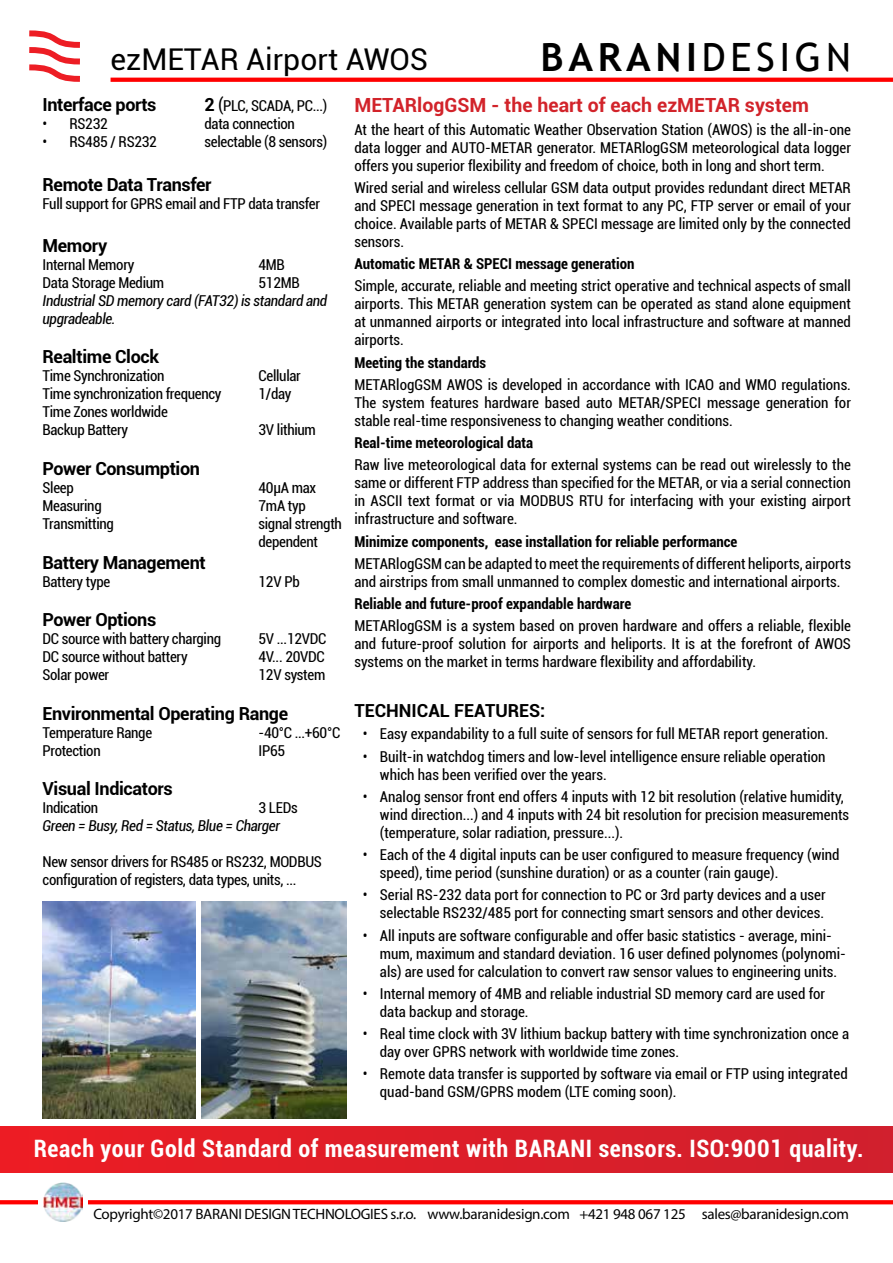
<style>
.page{position:relative;width:893px;height:1263px;background:#fff}
.page>*{position:absolute;margin:0;border:0;box-sizing:border-box;transform-origin:0 0}
.t1{font:700 39px "Trebuchet MS";letter-spacing:.12em;color:#000}
.t2{font:30px "Roboto";color:#000}
.t3{font:700 condensed 24px "Roboto";letter-spacing:.025em;color:#fff}
.t4{font:700 19.5px "Roboto";color:#d2232a}
.t5{font:700 18px "Roboto";letter-spacing:-.02em;color:#000}
.t6{font:700 18px "Roboto";color:#000}
.t7{font:condensed 15px/18px "Roboto";color:#000}
.t8{font:condensed 15px/18px "Roboto";letter-spacing:-.02em;color:#000}
.t9{font:700 condensed 15px "Roboto";color:#000}
.t10{font:15px "Myriad Pro";letter-spacing:-.02em;color:#000}
.t11{font:italic condensed 15px/18px "Roboto";letter-spacing:-.02em;color:#000}
.s1{font-weight:400}
.s2{font-weight:700;font-stretch:normal;font-size:18px}
.s3{font-size:18px}
</style>
<div class="page">
<svg style="left:111px;top:78px;width:782px;height:4px;background:#ff0808"></svg>
<svg style="left:0;top:1200px;width:893px;height:4px;background:#ff0a0a"></svg>
<div style="left:38px;top:1182px;width:49px;height:39px;background:#fff"></div>
<img style="left:44px;top:1182px;width:38px;height:39px">
<svg style="left:29px;top:30px;width:51px;height:52px"></svg>
<div style="left:0;top:1127px;width:893px;height:45px;background:linear-gradient(to right,#ec1d24,#d0202d)"></div>
<img style="left:43px;top:901px;width:152px;height:217px">
<img style="left:202px;top:901px;width:144px;height:217px">
<h2 class="t2" style="left:111px;top:38px;width:319px">ezMETAR Airport AWOS</h2>
<h1 class="t1" style="left:540px;top:32px;width:312px">BARANI<span class="s1">DESIGN</span></h1>
<p class="t5" style="left:43px;top:92px;width:116px">Interface ports</p>
<p class="t8" style="left:204px;top:96px;width:124px"><span class="s2">2</span> <span class="s3">(</span>PLC, SCADA, PC...)</p>
<p class="t7" style="left:43px;top:114px;width:67px">• RS232</p>
<p class="t8" style="left:205px;top:114px;width:92px">data connection</p>
<p class="t8" style="left:43px;top:132px;width:116px">• RS485 / RS232</p>
<p class="t8" style="left:205px;top:132px;width:124px">selectable (8 sensors)</p>
<p class="t5" style="left:43px;top:171px;width:170px">Remote Data Transfer</p>
<p class="t8" style="left:43px;top:194px;width:279px">Full support for GPRS email and FTP data transfer</p>
<p class="t5" style="left:43px;top:233px;width:66px">Memory</p>
<p class="t8" style="left:43px;top:255px;width:93px">Internal Memory</p>
<p class="t7" style="left:259px;top:255px;width:28px">4MB</p>
<p class="t8" style="left:43px;top:273px;width:123px">Data Storage Medium</p>
<p class="t7" style="left:259px;top:273px;width:43px">512MB</p>
<p class="t11" style="left:43px;top:291px;width:286px">Industrial SD memory card (FAT32) is standard and upgradeable.</p>
<p class="t5" style="left:43px;top:344px;width:118px">Realtime Clock</p>
<p class="t8" style="left:43px;top:366px;width:123px">Time Synchronization</p>
<p class="t8" style="left:259px;top:366px;width:44px">Cellular</p>
<p class="t8" style="left:43px;top:384px;width:181px">Time synchronization frequency</p>
<p class="t7" style="left:259px;top:384px;width:34px">1/day</p>
<p class="t8" style="left:43px;top:402px;width:127px">Time Zones worldwide<br>Backup Battery</p>
<p class="t8" style="left:259px;top:420px;width:59px">3V lithium</p>
<p class="t5" style="left:43px;top:456px;width:159px">Power Consumption</p>
<p class="t7" style="left:43px;top:478px;width:33px">Sleep</p>
<p class="t7" style="left:259px;top:478px;width:59px">40μA max</p>
<p class="t8" style="left:43px;top:496px;width:61px">Measuring</p>
<p class="t7" style="left:259px;top:496px;width:49px">7mA typ</p>
<p class="t8" style="left:43px;top:514px;width:73px">Transmitting</p>
<p class="t8" style="left:259px;top:514px;width:85px">signal strength dependent</p>
<p class="t5" style="left:43px;top:549px;width:165px">Battery Management</p>
<p class="t8" style="left:43px;top:572px;width:69px">Battery type</p>
<p class="t7" style="left:259px;top:572px;width:43px">12V Pb</p>
<p class="t5" style="left:43px;top:607px;width:115px">Power Options</p>
<p class="t8" style="left:43px;top:629px;width:180px">DC source with battery charging</p>
<p class="t7" style="left:259px;top:629px;width:70px">5V ...12VDC</p>
<p class="t8" style="left:43px;top:647px;width:147px">DC source without battery</p>
<p class="t7" style="left:259px;top:647px;width:68px">4V... 20VDC</p>
<p class="t8" style="left:43px;top:665px;width:68px">Solar power</p>
<p class="t8" style="left:259px;top:665px;width:68px">12V system</p>
<p class="t5" style="left:43px;top:701px;width:247px">Environmental Operating Range</p>
<p class="t8" style="left:43px;top:723px;width:111px">Temperature Range</p>
<p class="t7" style="left:259px;top:723px;width:83px">-40°C ...+60°C</p>
<p class="t8" style="left:43px;top:741px;width:60px">Protection</p>
<p class="t7" style="left:259px;top:741px;width:28px">IP65</p>
<p class="t5" style="left:43px;top:776px;width:132px">Visual I ndicators</p>
<p class="t8" style="left:43px;top:798px;width:57px">Indication</p>
<p class="t7" style="left:259px;top:798px;width:41px">3 LEDs</p>
<p class="t11" style="left:43px;top:816px;width:239px">Green = Busy, Red = Status, Blue = Charger</p>
<p class="t8" style="left:43px;top:852px;width:281px">New sensor drivers for RS485 or RS232, MODBUS configuration of registers, data types, units, ...</p>
<h3 class="t4" style="left:354px;top:92px;width:456px">METARlogGSM - the heart of each ezMETAR system</h3>
<p class="t7" style="left:354px;top:120px;width:498px;text-align:justify">At the heart of this Automatic Weather Observation Station (AWOS) is the all-in-one data logger and AUTO-METAR generator. METARlogGSM meteorological data logger offers you superior flexibility and freedom of choice, both in long and short term.</p>
<p class="t7" style="left:354px;top:178px;width:498px;text-align:justify">Wired serial and wireless cellular GSM data output provides redundant direct METAR and SPECI message generation in text format to any PC, FTP server or email of your choice. Available parts of METAR &amp; SPECI message are limited only by the connected sensors.</p>
<p class="t9" style="left:354px;top:253px;width:282px">Automatic METAR &amp; SPECI message generation</p>
<p class="t7" style="left:354px;top:277px;width:498px;text-align:justify">Simple, accurate, reliable and meeting strict operative and technical aspects of small airports. This METAR generation system can be operated as stand alone equipment at unmanned airports or integrated into local infrastructure and software at manned airports.</p>
<p class="t9" style="left:354px;top:352px;width:133px">Meeting the standards</p>
<p class="t7" style="left:354px;top:375px;width:498px;text-align:justify">METARlogGSM AWOS is developed in accordance with ICAO and WMO regulations.<br>The system features hardware based auto METAR/SPECI message generation for stable real-time responsiveness to changing weather conditions.</p>
<p class="t9" style="left:354px;top:432px;width:180px">Real-time meteorological data</p>
<p class="t7" style="left:354px;top:456px;width:498px;text-align:justify">Raw live meteorological data for external systems can be read out wirelessly to the same or different FTP address than specified for the METAR, or via a serial connection in ASCII text format or via MODBUS RTU for interfacing with your existing airport infrastructure and software.</p>
<p class="t9" style="left:354px;top:531px;width:384px">Minimize components, ease installation for reliable performance</p>
<p class="t7" style="left:354px;top:554px;width:498px">METARlogGSM can be adapted to meet the requirements of different heliports, airports and airstrips from small unmanned to complex domestic and international airports.</p>
<p class="t9" style="left:354px;top:593px;width:278px">Reliable and future-proof expandable hardware</p>
<p class="t7" style="left:354px;top:617px;width:498px;text-align:justify">METARlogGSM is a system based on proven hardware and offers a reliable, flexible and future-proof solution for airports and heliports. It is at the forefront of AWOS systems on the market in terms hardware flexibility and affordability.</p>
<p class="t6" style="left:354px;top:698px;width:192px">TECHNICAL FEATURES:</p>
<p class="t7" style="left:363px;top:724px;width:467px">• Easy expandability to a full suite of sensors for full METAR report generation.</p>
<p class="t7" style="left:380px;top:747px;width:447px;text-indent:-17px">• Built-in watchdog timers and low-level intelligence ensure reliable operation which has been verified over the years.</p>
<p class="t7" style="left:380px;top:787px;width:471px;text-indent:-17px">• Analog sensor front end offers 4 inputs with 12 bit resolution (relative humidity, wind direction...) and 4 inputs with 24 bit resolution for precision measurements (temperature, solar radiation, pressure...).</p>
<p class="t7" style="left:380px;top:845px;width:461px;text-indent:-17px">• Each of the 4 digital inputs can be user configured to measure frequency (wind speed), time period (sunshine duration) or as a counter (rain gauge).</p>
<p class="t7" style="left:363px;top:885px;width:464px;text-align:right">• Serial RS-232 data port for connection to PC or 3rd party devices and a user selectable RS232/485 port for connecting smart sensors and other devices.</p>
<p class="t7" style="left:380px;top:926px;width:467px;text-indent:-17px">• All inputs are software configurable and offer basic statistics - average, mini&shy;mum, maximum and standard deviation. 16 user defined polynomes (polynomi&shy;als) are used for calculation to convert raw sensor values to engineering units.</p>
<p class="t7" style="left:380px;top:984px;width:447px;text-indent:-17px">• Internal memory of 4MB and reliable industrial SD memory card are used for data backup and storage.</p>
<p class="t7" style="left:380px;top:1024px;width:471px;text-indent:-17px">• Real time clock with 3V lithium backup battery with time synchronization once a day over GPRS network with worldwide time zones.</p>
<p class="t7" style="left:380px;top:1064px;width:469px;text-indent:-17px">• Remote data transfer is supported by software via email or FTP using integrated quad-band GSM/GPRS modem (LTE coming soon).</p>
<h3 class="t3" style="left:34px;top:1131px;width:831px">Reach your Gold Standard of measurement with BARANI sensors. ISO:9001 quality.</h3>
<p class="t10" style="left:93px;top:1204px;width:757px">Copyright©2017 BARANI DESIGN TECHNOLOGIES s.r.o. www.baranidesign.com +421 948 067 125 sales@baranidesign.com</p>
</div>
